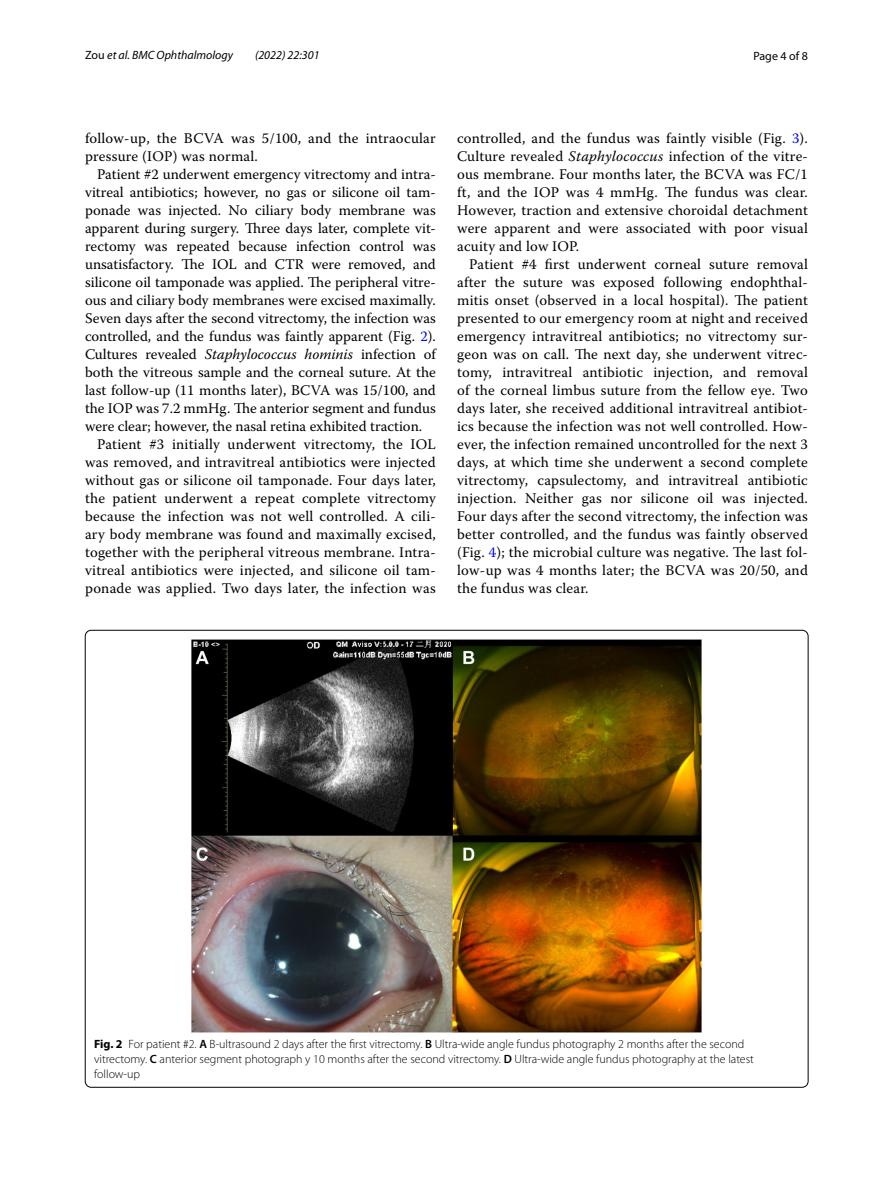
<style>
.page{position:relative;width:893px;height:1187px;background:#fff}
.page>*{position:absolute;margin:0;border:0;box-sizing:border-box;transform-origin:0 0}
.t1{font:14.7px/18px "Warnock Pro";letter-spacing:.01em;color:#000;text-align:justify}
.t2{font:300 12px/15px "Myriad Pro";color:#000}
.t3{font:italic 12px "Myriad Pro";color:#000}
.t4{font:12px "Myriad Pro";color:#000}
.s1{font-style:normal}
.s2{color:#00f}
.s3{font-style:italic}
.s4{font-weight:700}
.s5{font-weight:600}
</style>
<div class="page">
<img style="left:191px;top:639px;width:511px;height:393px">
<p class="t3" style="left:85px;top:48px;width:150px"><span class="s1">Zou</span> et al. BMC Ophthalmology</p>
<p class="t3" style="left:255px;top:48px;width:66px">(2022) 22:301</p>
<p class="t4" style="left:753px;top:48px;width:56px">Page 4 of 8</p>
<p class="t1" style="left:85px;top:128px;width:352px">follow-up, the BCVA was 5/100, and the intraocular pressure (IOP) was normal.</p>
<p class="t1" style="left:97px;top:164px;width:340px">Patient #2 underwent emergency vitrectomy and intra-</p>
<p class="t1" style="left:85px;top:182px;width:352px">vitreal antibiotics; however, no gas or silicone oil tam-</p>
<p class="t1" style="left:85px;top:200px;width:352px">ponade was injected. No ciliary body membrane was</p>
<p class="t1" style="left:85px;top:218px;width:352px">apparent during surgery. Three days later, complete vit-</p>
<p class="t1" style="left:85px;top:236px;width:352px">rectomy was repeated because infection control was</p>
<p class="t1" style="left:85px;top:254px;width:352px">unsatisfactory. The IOL and CTR were removed, and</p>
<p class="t1" style="left:85px;top:272px;width:352px">silicone oil tamponade was applied. The peripheral vitre-</p>
<p class="t1" style="left:85px;top:290px;width:352px">ous and ciliary body membranes were excised maximally.</p>
<p class="t1" style="left:85px;top:308px;width:352px">Seven days after the second vitrectomy, the infection was</p>
<p class="t1" style="left:85px;top:326px;width:352px">controlled, and the fundus was faintly apparent (Fig. <span class="s2">2</span>).</p>
<p class="t1" style="left:85px;top:344px;width:352px">Cultures revealed <span class="s3">Staphylococcus hominis</span> infection of</p>
<p class="t1" style="left:85px;top:362px;width:352px">both the vitreous sample and the corneal suture. At the</p>
<p class="t1" style="left:85px;top:380px;width:352px">last follow-up (11 months later), BCVA was 15/100, and</p>
<p class="t1" style="left:85px;top:398px;width:352px">the IOP was 7.2 mmHg. The anterior segment and fundus</p>
<p class="t1" style="left:85px;top:416px;width:339px">were clear; however, the nasal retina exhibited traction.</p>
<p class="t1" style="left:97px;top:434px;width:340px">Patient #3 initially underwent vitrectomy, the IOL</p>
<p class="t1" style="left:85px;top:452px;width:352px">was removed, and intravitreal antibiotics were injected</p>
<p class="t1" style="left:85px;top:470px;width:352px">without gas or silicone oil tamponade. Four days later,</p>
<p class="t1" style="left:85px;top:488px;width:352px">the patient underwent a repeat complete vitrectomy</p>
<p class="t1" style="left:85px;top:506px;width:352px">because the infection was not well controlled. A cili-</p>
<p class="t1" style="left:85px;top:524px;width:352px">ary body membrane was found and maximally excised,</p>
<p class="t1" style="left:85px;top:542px;width:352px">together with the peripheral vitreous membrane. Intra-</p>
<p class="t1" style="left:85px;top:560px;width:352px">vitreal antibiotics were injected, and silicone oil tam-</p>
<p class="t1" style="left:85px;top:578px;width:352px">ponade was applied. Two days later, the infection was</p>
<p class="t1" style="left:457px;top:128px;width:352px">controlled, and the fundus was faintly visible (Fig. <span class="s2">3</span>).<br>Culture revealed <span class="s3">Staphylococcus</span> infection of the vitre&shy;ous membrane. Four months later, the BCVA was FC/1 ft, and the IOP was 4 mmHg. The fundus was clear.<br>However, traction and extensive choroidal detachment were apparent and were associated with poor visual acuity and low IOP.</p>
<p class="t1" style="left:457px;top:254px;width:352px;text-indent:12px">Patient #4 first underwent corneal suture removal after the suture was exposed following endophthal&shy;mitis onset (observed in a local hospital). The patient presented to our emergency room at night and received emergency intravitreal antibiotics; no vitrectomy sur&shy;geon was on call. The next day, she underwent vitrec&shy;tomy, intravitreal antibiotic injection, and removal of the corneal limbus suture from the fellow eye. Two days later, she received additional intravitreal antibiot&shy;ics because the infection was not well controlled. How&shy;ever, the infection remained uncontrolled for the next 3 days, at which time she underwent a second complete vitrectomy, capsulectomy, and intravitreal antibiotic injection. Neither gas nor silicone oil was injected.<br>Four days after the second vitrectomy, the infection was better controlled, and the fundus was faintly observed (Fig. <span class="s2">4</span>); the microbial culture was negative. The last fol&shy;low-up was 4 months later; the BCVA was 20/50, and the fundus was clear.</p>
<p class="t2" style="left:94px;top:1036px;width:661px"><span class="s4">Fig. 2</span> For patient #2. <span class="s5">A</span> B-ultrasound 2 days after the first vitrectomy. <span class="s5">B</span> Ultra-wide angle fundus photography 2 months after the second vitrectomy. <span class="s5">C</span> anterior segment photograph y 10 months after the second vitrectomy. <span class="s5">D</span> Ultra-wide angle fundus photography at the latest follow-up</p>
</div>
